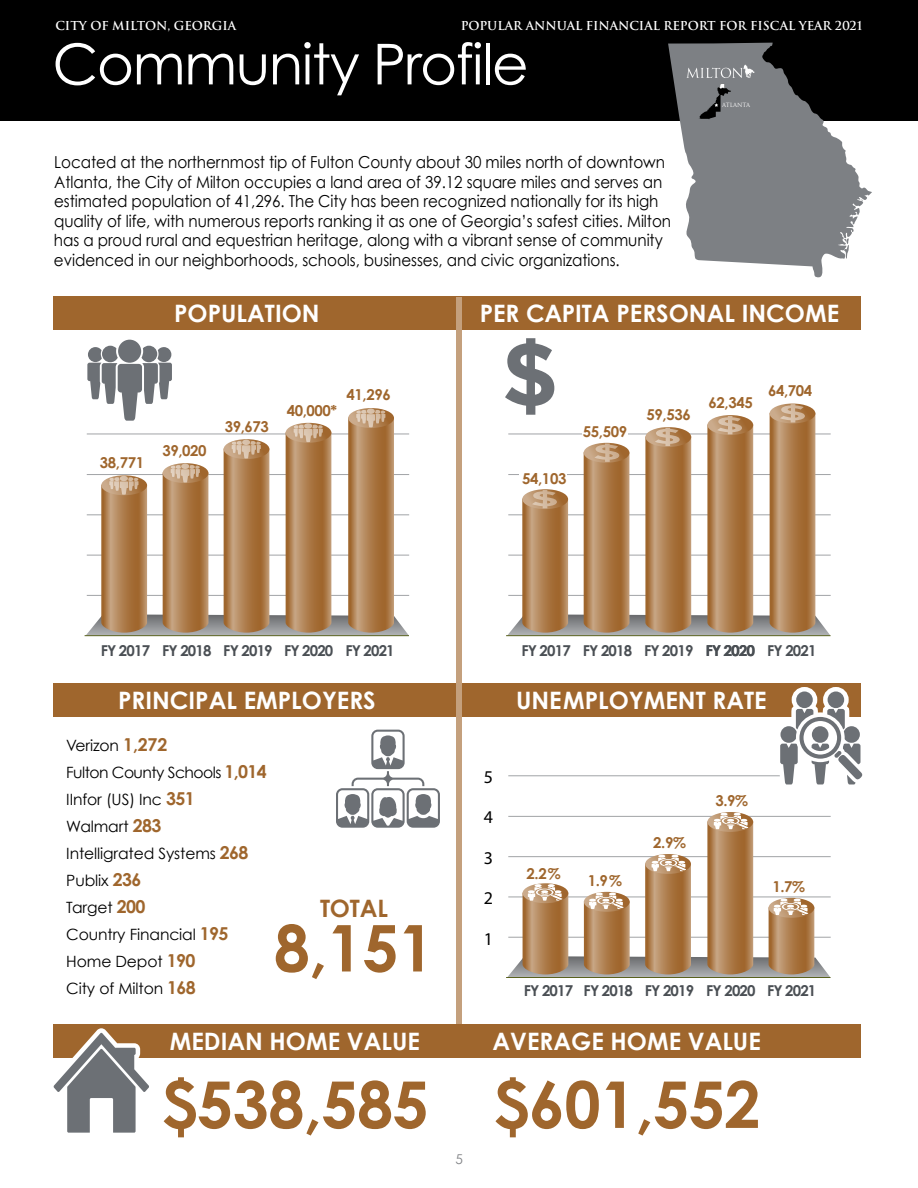
<style>
.page{position:relative;width:918px;height:1188px;background:#fff}
.page>*{position:absolute;margin:0;border:0;box-sizing:border-box;transform-origin:0 0}
.t1{font:700 64.5px "Century Gothic";letter-spacing:-.01em;color:#9f662d}
.t2{font:56.4px "Century Gothic";letter-spacing:-.025em;color:#fff}
.t3{font:700 24px "Century Gothic";color:#fff}
.t4{font:700 24px "Century Gothic";letter-spacing:-.01em;color:#9f662d}
.t5{font:18px "Myriad Pro";color:#000}
.t6{font:16.5px/19.5px "Century Gothic";letter-spacing:-.005em;color:#000;scale:.92 1}
.t7{font:15.6px/27px "Century Gothic";letter-spacing:-.01em;color:#000}
.t8{font:700 15px "Century Gothic";letter-spacing:-.055em;color:#4a4f54}
.t9{font:700 15px "Century Gothic";letter-spacing:-.025em;color:#9f662d}
.t10{font:13.5px "Century Gothic";color:#808285}
.t11{font:700 12px "Trajan";letter-spacing:-.005em;color:#fff}
.t12{font:5.7px "Trajan";color:#fff}
.s1{font-weight:700;font-size:17.85px;color:#9f662d}
</style>
<div class="page">
<div style="left:0;top:0;width:918px;height:121px;background:#000"></div>
<div style="left:54px;top:297px;width:807px;height:33px;background:#9f662d"></div>
<div style="left:54px;top:684px;width:807px;height:33px;background:#9f662d"></div>
<svg style="left:668px;top:43px;width:204px;height:235px;fill:#7d8084"></svg>
<svg style="left:686px;top:64px;width:69px;height:14px"></svg>
<svg style="left:699px;top:84px;width:33px;height:35px"></svg>
<hr style="left:85px;top:635px;width:324px;height:1px;background:#59611d">
<div style="left:456px;top:297px;width:5px;height:738px;background:#c4a07d"></div>
<div style="left:118px;top:340px;width:23px;height:23px;background:#6c7075;border-radius:50%"></div>
<svg style="left:86px;top:346px;width:323px;height:290px"></svg>
<hr style="left:508px;top:775px;width:323px;height:1px;background:#a1a3a6">
<hr style="left:506px;top:977px;width:325px;height:1px;background:#59611d">
<svg style="left:507px;top:812px;width:324px;height:166px"></svg>
<svg style="left:336px;top:730px;width:104px;height:98px"></svg>
<div style="left:54px;top:1024px;width:807px;height:33px;background:#9f662d"></div>
<svg style="left:53px;top:1028px;width:101px;height:105px"></svg>
<div style="left:823px;top:687px;width:26px;height:26px;border:9px solid #fff;border-radius:50%"></div>
<div style="left:792px;top:687px;width:25px;height:26px;border:9px solid #fff;border-radius:50%"></div>
<div style="left:828px;top:691px;width:16px;height:17px;background:#6c7075;border-radius:50%"></div>
<div style="left:796px;top:691px;width:17px;height:17px;background:#6c7075;border-radius:50%"></div>
<svg style="left:771px;top:700px;width:92px;height:85px"></svg>
<svg style="left:505px;top:338px;width:326px;height:298px"></svg>
<p class="t11" style="left:55px;top:19px;width:182px">CITY OF MILTON, GEORGIA</p>
<p class="t11" style="left:461px;top:19px;width:403px">POPULAR ANNUAL FINANCIAL REPORT FOR FISCAL YEAR 2021</p>
<h2 class="t2" style="left:52px;top:25px;width:478px">Community Profile</h2>
<p class="t6" style="left:54px;top:152px;width:672px">Located at the northernmost tip of Fulton County about 30 miles north of downtown Atlanta, the City of Milton occupies a land area of 39.12 square miles and serves an estimated population of 41,296. The City has been recognized nationally for its high quality of life, with numerous reports ranking it as one of Georgia’s safest cities. Milton has a proud rural and equestrian heritage, along with a vibrant sense of community evidenced in our neighborhoods, schools, businesses, and civic organizations.</p>
<p class="t12" style="left:722px;top:102px;width:30px">ATLANTA</p>
<h3 class="t3" style="left:174px;top:295px;width:147px">POPULATION</h3>
<h3 class="t3" style="left:480px;top:295px;width:361px">PER CAPITA PERSONAL INCOME</h3>
<p class="t9" style="left:100px;top:451px;width:46px">38,771</p>
<p class="t9" style="left:162px;top:439px;width:46px">39,020</p>
<p class="t9" style="left:225px;top:416px;width:46px">39,673</p>
<p class="t9" style="left:287px;top:399px;width:52px">40,000*</p>
<p class="t9" style="left:347px;top:384px;width:46px">41,296</p>
<p class="t8" style="left:101px;top:639px;width:295px">FY 2017 FY 2018 FY 2019 FY 2020 FY 2021</p>
<p class="t9" style="left:522px;top:467px;width:46px">54,103</p>
<p class="t9" style="left:583px;top:420px;width:46px">55,509</p>
<p class="t9" style="left:647px;top:404px;width:46px">59,536</p>
<p class="t9" style="left:709px;top:392px;width:46px">62,345</p>
<p class="t9" style="left:768px;top:379px;width:46px">64,704</p>
<p class="t8" style="left:521px;top:639px;width:297px">FY 2017 FY 2018 FY 2019 FY 2020 FY 2021</p>
<h3 class="t3" style="left:118px;top:682px;width:259px">PRINCIPAL EMPLOYERS</h3>
<h3 class="t3" style="left:516px;top:682px;width:252px">UNEMPLOYMENT RATE</h3>
<p class="t7" style="left:66px;top:732px;width:202px">Verizon <span class="s1">1,272<br></span>Fulton County Schools <span class="s1">1,014<br></span>IInfor (US) Inc <span class="s1">351<br></span>Walmart <span class="s1">283<br></span>Intelligrated Systems <span class="s1">268<br></span>Publix <span class="s1">236<br></span>Target <span class="s1">200<br></span>Country Financial <span class="s1">195<br></span>Home Depot <span class="s1">190<br></span>City of Milton <span class="s1">168</span></p>
<p class="t5" style="left:484px;top:766px;width:11px">5</p>
<p class="t5" style="left:484px;top:806px;width:11px">4</p>
<p class="t5" style="left:484px;top:847px;width:11px">3</p>
<p class="t5" style="left:484px;top:887px;width:11px">2</p>
<p class="t5" style="left:484px;top:928px;width:11px">1</p>
<p class="t9" style="left:715px;top:789px;width:34px">3.9%</p>
<p class="t9" style="left:653px;top:831px;width:34px">2.9%</p>
<p class="t9" style="left:527px;top:862px;width:36px">2.2%</p>
<p class="t9" style="left:588px;top:870px;width:36px">1.9%</p>
<p class="t9" style="left:772px;top:876px;width:34px">1.7%</p>
<h3 class="t4" style="left:320px;top:891px;width:69px">TOTAL</h3>
<h1 class="t1" style="left:274px;top:899px;width:162px">8,151</h1>
<p class="t8" style="left:524px;top:979px;width:111px">FY 2017 FY 2018</p>
<p class="t8" style="left:767px;top:979px;width:51px">FY 2021</p>
<p class="t8" style="left:645px;top:979px;width:112px">FY 2019 FY 2020</p>
<h3 class="t3" style="left:170px;top:1023px;width:252px">MEDIAN HOME VALUE</h3>
<h1 class="t1" style="left:161px;top:1056px;width:269px">$538,585</h1>
<p class="t10" style="left:456px;top:1149px;width:9px">5</p>
<h3 class="t3" style="left:493px;top:1023px;width:270px">AVERAGE HOME VALUE</h3>
<h1 class="t1" style="left:493px;top:1056px;width:269px">$601,552</h1>
</div>
